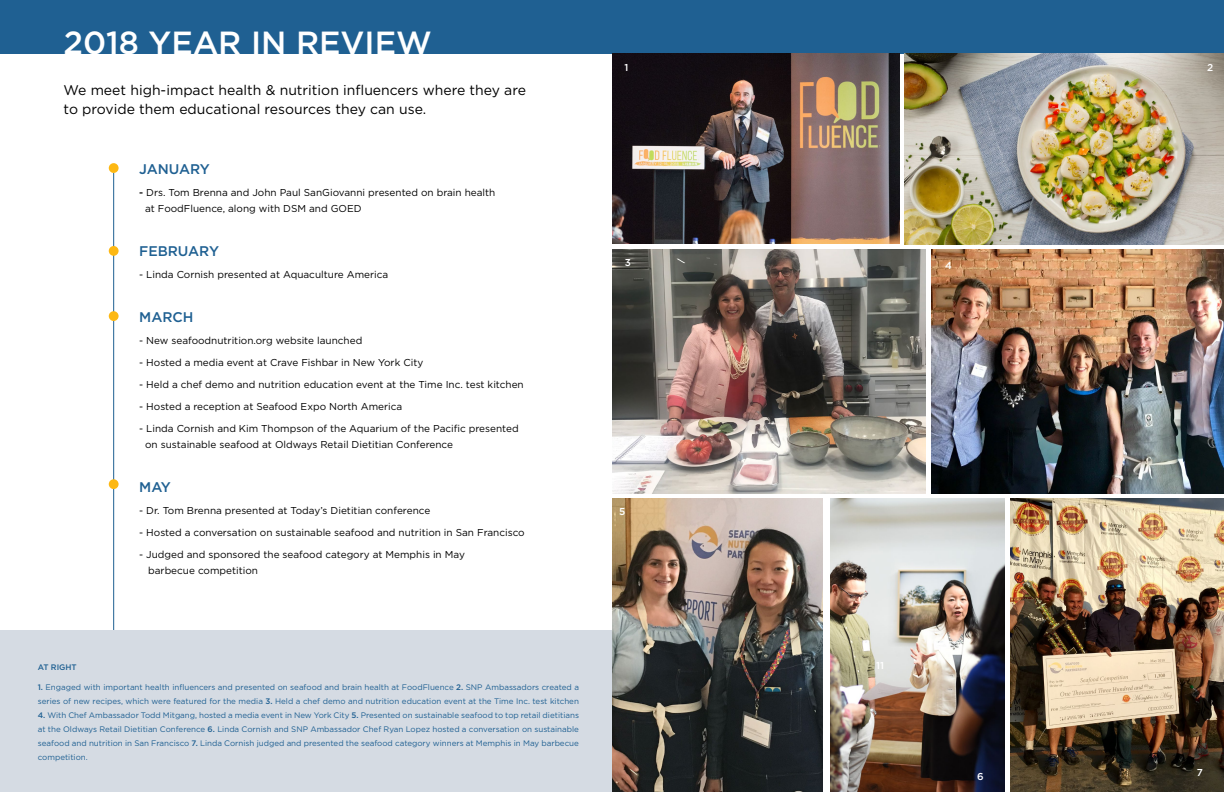
<style>
.page{position:relative;width:1224px;height:792px;background:#fff}
.page>*{position:absolute;margin:0;border:0;box-sizing:border-box;transform-origin:0 0}
.t1{font:500 32px "Gotham";color:#fff}
.t2{font:14px/19px "Gotham";color:#000}
.t3{font:500 14px "Gotham";color:#1f6092}
.t4{font:10px/16px "Gotham";color:#000}
.t5{font:500 10px "Gotham";color:#fff}
.t6{font:8px/14px "Gotham";color:#1f6092}
.t7{font:500 8px "Gotham";color:#1f6092}
.s1{font-weight:500}
</style>
<div class="page">
<div style="left:0;top:630px;width:612px;height:162px;background:#d5dbe3"></div>
<div style="left:0;top:0;width:1224px;height:53px;background:#1f6092"></div>
<img style="left:612px;top:53px;width:288px;height:191px">
<img style="left:932px;top:250px;width:292px;height:243px">
<img style="left:613px;top:499px;width:210px;height:293px">
<img style="left:1010px;top:499px;width:214px;height:293px">
<img style="left:830px;top:499px;width:174px;height:293px">
<img style="left:905px;top:53px;width:319px;height:192px">
<img style="left:612px;top:250px;width:313px;height:243px">
<hr style="left:113px;top:173px;width:1px;height:457px;background:#1f6092">
<div style="left:109px;top:163px;width:10px;height:10px;background:#fdb813;border-radius:50%"></div>
<div style="left:109px;top:246px;width:10px;height:10px;background:#fdb813;border-radius:50%"></div>
<div style="left:109px;top:311px;width:10px;height:10px;background:#fdb813;border-radius:50%"></div>
<div style="left:109px;top:479px;width:10px;height:10px;background:#fdb813;border-radius:50%"></div>
<h1 class="t1" style="left:64px;top:22px;width:370px">2018 YEAR IN REVIEW</h1>
<h2 class="t2" style="left:64px;top:80px;width:464px">We meet high-impact health &amp; nutrition influencers where they are to provide them educational resources they can use.</h2>
<h2 class="t3" style="left:139px;top:160px;width:72px">JANUARY</h2>
<p class="t4" style="left:145px;top:184px;width:352px;text-indent:-6px"><span class="s1">-</span> Drs. Tom Brenna and John Paul SanGiovanni presented on brain health at FoodFluence, along with DSM and GOED</p>
<h2 class="t3" style="left:139px;top:242px;width:81px">FEBRUARY</h2>
<p class="t4" style="left:139px;top:266px;width:251px">- Linda Cornish presented at Aquaculture America</p>
<h2 class="t3" style="left:139px;top:308px;width:56px">MARCH</h2>
<p class="t4" style="left:139px;top:332px;width:225px">- New seafoodnutrition.org website launched</p>
<p class="t4" style="left:139px;top:354px;width:286px">- Hosted a media event at Crave Fishbar in New York City</p>
<p class="t4" style="left:139px;top:376px;width:386px">- Held a chef demo and nutrition education event at the Time Inc. test kitchen</p>
<p class="t4" style="left:139px;top:398px;width:265px">- Hosted a reception at Seafood Expo North America</p>
<p class="t4" style="left:145px;top:420px;width:375px;text-indent:-6px">- Linda Cornish and Kim Thompson of the Aquarium of the Pacific presented on sustainable seafood at Oldways Retail Dietitian Conference</p>
<h2 class="t3" style="left:139px;top:478px;width:33px">MAY</h2>
<p class="t4" style="left:139px;top:502px;width:293px">- Dr. Tom Brenna presented at Today’s Dietitian conference</p>
<p class="t4" style="left:139px;top:524px;width:387px">- Hosted a conversation on sustainable seafood and nutrition in San Francisco</p>
<p class="t4" style="left:148px;top:546px;width:318px;text-indent:-9px">- Judged and sponsored the seafood category at Memphis in May barbecue competition</p>
<p class="t7" style="left:38px;top:662px;width:41px">AT RIGHT</p>
<p class="t6" style="left:38px;top:680px;width:543px"><span class="s1">1.</span> Engaged with important health influencers and presented on seafood and brain health at FoodFluence <span class="s1">2.</span> SNP Ambassadors created a series of new recipes, which were featured for the media <span class="s1">3.</span> Held a chef demo and nutrition education event at the Time Inc. test kitchen</p>
<p class="t6" style="left:38px;top:708px;width:543px;text-align:justify"><span class="s1">4.</span> With Chef Ambassador Todd Mitgang, hosted a media event in New York City <span class="s1">5.</span> Presented on sustainable seafood to top retail dietitians at the Oldways Retail Dietitian Conference <span class="s1">6.</span> Linda Cornish and SNP Ambassador Chef Ryan Lopez hosted a conversation on sustainable seafood and nutrition in San Francisco <span class="s1">7.</span> Linda Cornish judged and presented the seafood category winners at Memphis in May barbecue competition.</p>
<p class="t5" style="left:625px;top:61px;width:5px">1</p>
<p class="t5" style="left:1207px;top:61px;width:8px">2</p>
<p class="t5" style="left:625px;top:256px;width:8px">3</p>
<p class="t5" style="left:945px;top:259px;width:8px">4</p>
<p class="t5" style="left:619px;top:504px;width:8px">5</p>
<p class="t5" style="left:876px;top:659px;width:9px">11</p>
<p class="t5" style="left:977px;top:770px;width:8px">6</p>
<p class="t5" style="left:1197px;top:766px;width:8px">7</p>
</div>
